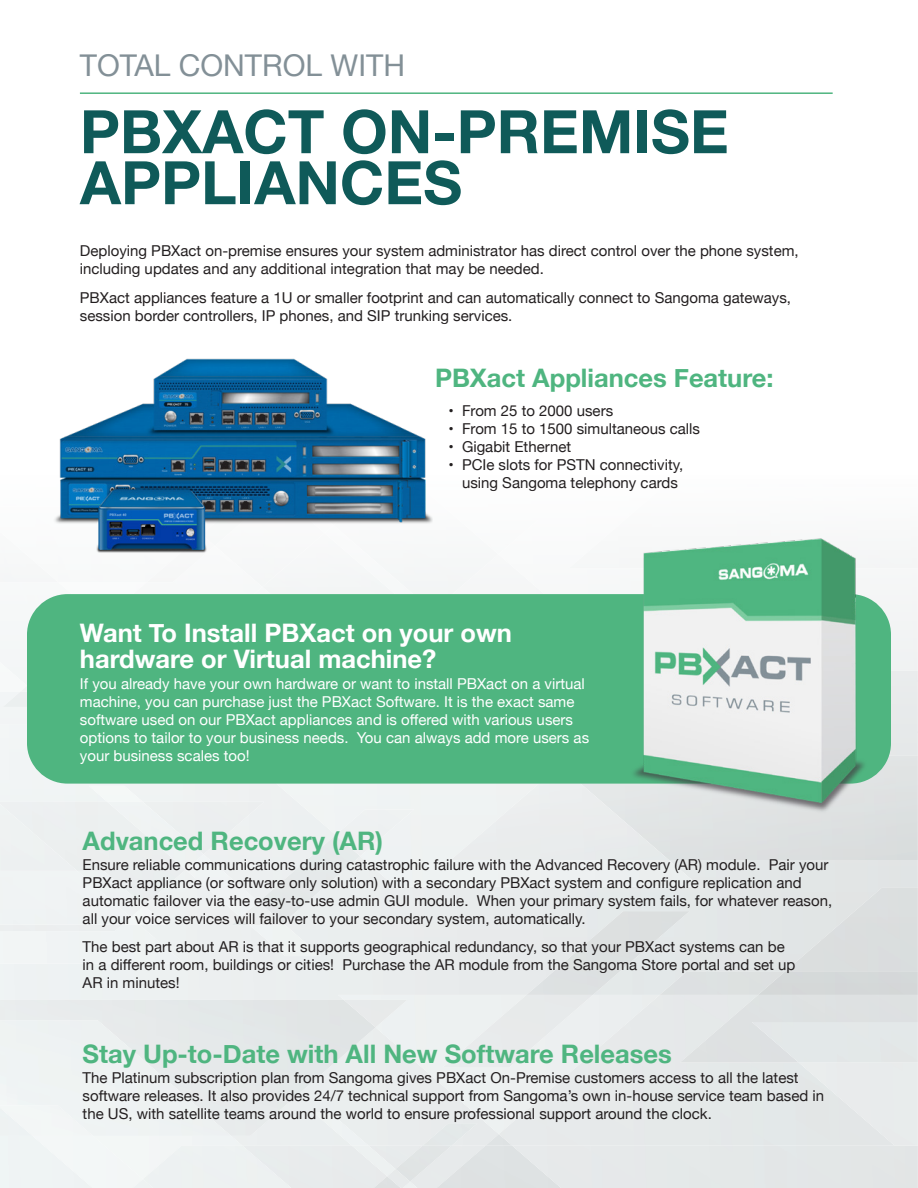
<style>
.page{position:relative;width:918px;height:1188px;background:#fff}
.page>*{position:absolute;margin:0;border:0;box-sizing:border-box;transform-origin:0 0}
.t1{font:700 60px/51px "Helvetica Neue";color:#0f5a59}
.t2{font:30px "Helvetica Neue";color:#839097}
.t3{font:700 25.5px "Helvetica Neue";color:#4fb580}
.t4{font:700 25.5px/25.5px "Helvetica Neue";color:#fff}
.t5{font:15px/18px "Helvetica Neue";color:#231f20}
.t6{font:15px/18px "Helvetica Neue";color:#fff}
</style>
<div class="page">
<div style="left:0;top:784px;width:216px;height:18px;background:#f0f4f4"></div>
<div style="left:0;top:1000px;width:376px;height:136px;background:#e4e9e9"></div>
<div style="left:785px;top:888px;width:133px;height:84px;background:#dbdfdf"></div>
<img style="left:420px;top:1146px;width:32px;height:42px">
<img style="left:526px;top:911px;width:164px;height:84px">
<div style="left:700px;top:755px;width:218px;height:105px;background:#dde0e1"></div>
<div style="left:0;top:1020px;width:231px;height:116px;background:#edf1f2"></div>
<div style="left:143px;top:1146px;width:151px;height:42px;background:#edf1f1"></div>
<img style="left:147px;top:556px;width:68px;height:26px">
<svg style="left:21px;top:686px;width:6px;height:5px"></svg>
<div style="left:338px;top:995px;width:161px;height:139px;background:#eaeeee"></div>
<div style="left:344px;top:1000px;width:63px;height:27px;background:#e7eaea"></div>
<div style="left:499px;top:995px;width:300px;height:151px;background:#e6e9ea"></div>
<div style="left:680px;top:995px;width:238px;height:67px;background:#dee1e2"></div>
<div style="left:442px;top:995px;width:151px;height:73px;background:#eceff0"></div>
<div style="left:0;top:931px;width:184px;height:32px;background:#f0f3f4"></div>
<div style="left:0;top:871px;width:89px;height:53px;background:#f0f3f4"></div>
<div style="left:752px;top:1022px;width:166px;height:40px;background:#e3e8e9"></div>
<svg style="left:895px;top:1146px;width:23px;height:1px"></svg>
<div style="left:336px;top:810px;width:78px;height:46px;background:#eef2f2"></div>
<img style="left:451px;top:784px;width:218px;height:76px">
<div style="left:32px;top:1136px;width:111px;height:52px;background:#f3f7f6"></div>
<div style="left:0;top:1106px;width:93px;height:30px;background:#f3f5f6"></div>
<img style="left:130px;top:1179px;width:25px;height:9px">
<div style="left:89px;top:786px;width:232px;height:170px;background:#edf0f1"></div>
<div style="left:107px;top:802px;width:96px;height:68px;background:#ecf0f0"></div>
<img style="left:241px;top:902px;width:42px;height:23px">
<div style="left:325px;top:525px;width:108px;height:69px;background:#f5f6f7"></div>
<div style="left:313px;top:1112px;width:56px;height:34px;background:#eaeeef"></div>
<div style="left:352px;top:1146px;width:68px;height:42px;background:#e8ebec"></div>
<img style="left:387px;top:1169px;width:23px;height:19px">
<hr style="left:80px;top:92px;width:753px;height:2px;background:#4fb580">
<div style="left:27px;top:594px;width:864px;height:190px;background:#4fb580;border-radius:40px"></div>
<img style="left:53px;top:358px;width:379px;height:198px">
<img style="left:610px;top:530px;width:281px;height:286px">
<p class="t2" style="left:80px;top:44px;width:327px">TOTAL CONTROL WITH</p>
<p class="t1" style="left:80px;top:108px;width:650px">PBXACT ON-PREMISE<br>APPLIANCES</p>
<p class="t5" style="left:80px;top:243px;width:720px">Deploying PBXact on-premise ensures your system administrator has direct control over the phone system, including updates and any additional integration that may be needed.</p>
<p class="t5" style="left:80px;top:289px;width:713px">PBXact appliances feature a 1U or smaller footprint and can automatically connect to Sangoma gateways, session border controllers, IP phones, and SIP trunking services.</p>
<p class="t3" style="left:435px;top:358px;width:340px">PBXact Appliances Feature:</p>
<p class="t5" style="left:448px;top:402px;width:166px">• From 25 to 2000 users</p>
<p class="t5" style="left:448px;top:420px;width:253px">• From 15 to 1500 simultaneous calls</p>
<p class="t5" style="left:448px;top:438px;width:124px">• Gigabit Ethernet</p>
<p class="t5" style="left:448px;top:456px;width:236px;text-align:center">• PCIe slots for PSTN connectivity, using Sangoma telephony cards</p>
<p class="t4" style="left:80px;top:621px;width:434px">Want To Install PBXact on your own hardware or Virtual machine?</p>
<p class="t6" style="left:80px;top:675px;width:511px">If you already have your own hardware or want to install PBXact on a virtual machine, you can purchase just the PBXact Software. It is the exact same software used on our PBXact appliances and is offered with various users options to tailor to your business needs. You can always add more users as your business scales too!</p>
<p class="t3" style="left:83px;top:821px;width:302px">Advanced Recovery (AR)</p>
<p class="t5" style="left:83px;top:856px;width:751px">Ensure reliable communications during catastrophic failure with the Advanced Recovery (AR) module. Pair your PBXact appliance (or software only solution) with a secondary PBXact system and configure replication and automatic failover via the easy-to-use admin GUI module. When your primary system fails, for whatever reason, all your voice services will failover to your secondary system, automatically.</p>
<p class="t5" style="left:83px;top:939px;width:714px">The best part about AR is that it supports geographical redundancy, so that your PBXact systems can be in a different room, buildings or cities! Purchase the AR module from the Sangoma Store portal and set up<br>AR in minutes!</p>
<p class="t3" style="left:83px;top:1034px;width:591px">Stay Up-to-Date with All New Software Releases</p>
<p class="t5" style="left:83px;top:1069px;width:743px">The Platinum subscription plan from Sangoma gives PBXact On-Premise customers access to all the latest software releases. It also provides 24/7 technical support from Sangoma’s own in-house service team based in the US, with satellite teams around the world to ensure professional support around the clock.</p>
</div>
